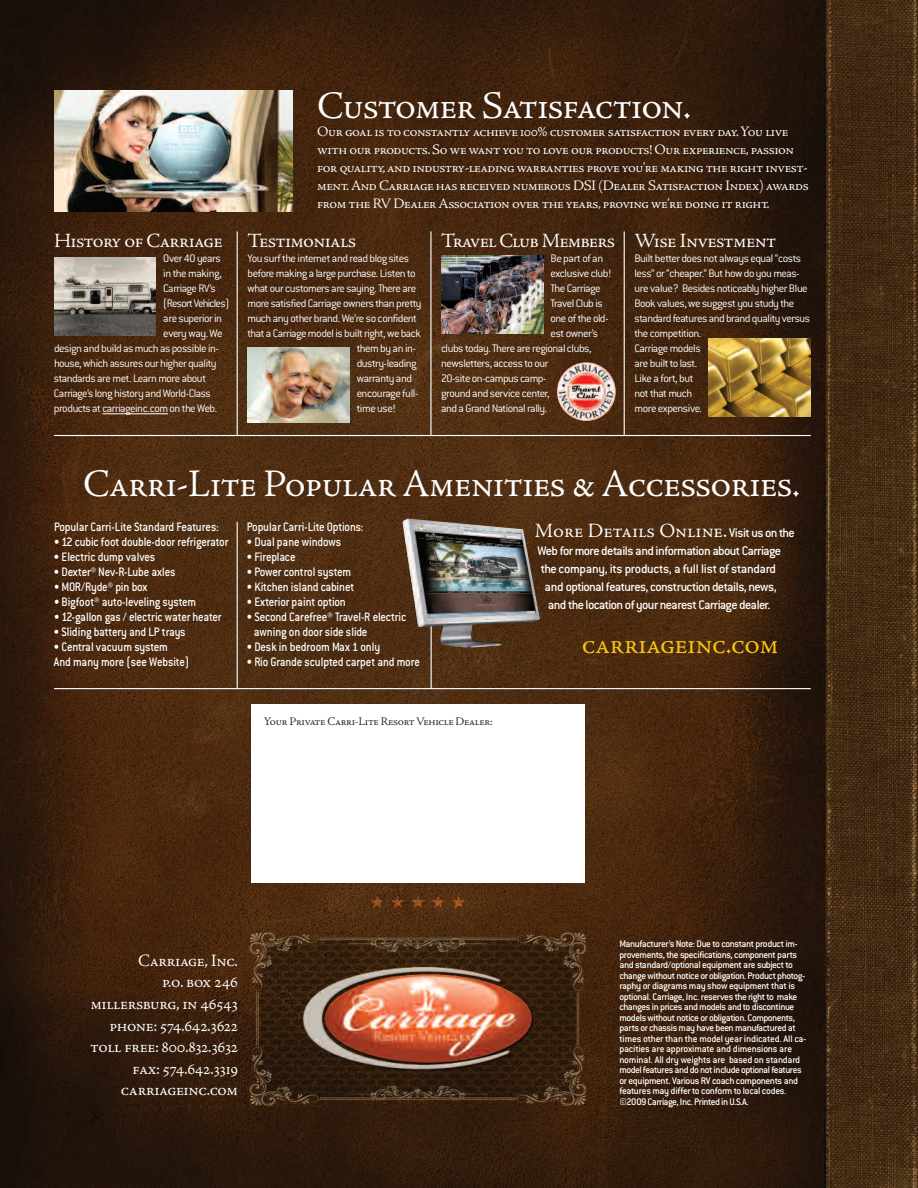
<style>
.page{position:relative;width:918px;height:1188px;background:#fff}
.page>*{position:absolute;margin:0;border:0;box-sizing:border-box;transform-origin:0 0}
.t1{font:40.5px "Adobe Jenson Regular SC";letter-spacing:-.025em;color:#fff}
.t2{font:30px "Adobe Jenson Regular SC";letter-spacing:-.015em;color:#f7c712}
.t3{font:21px "Adobe Jenson Regular SC";letter-spacing:-.03em;color:#fff}
.t4{font:21px "Adobe Jenson Regular SC";color:#fff}
.t5{font:18px/21.6px "Adobe Jenson Regular SC";letter-spacing:-.02em;color:#fff;text-align:right}
.t6{font:15px/18px "Adobe Jenson Regular SC";letter-spacing:-.03em;color:#fff}
.t7{font:500 13.65px/18px "Conduit ITC";letter-spacing:-.04em;color:#fff;text-align:center}
.t8{font:500 13.5px/15px "Conduit ITC";letter-spacing:-.015em;color:#fff;scale:.9 1}
.t9{font:300 12px/15px "Conduit ITC";letter-spacing:-.04em;color:#fff}
.t10{font:12px "Adobe Jenson Regular SC";letter-spacing:-.025em;color:#231f20}
.t11{font:300 12px "Conduit ITC";letter-spacing:-.065em;color:#fff}
.t12{font:500 10.5px/10.5px "Conduit ITC";letter-spacing:-.035em;color:#fff}
.s1{font-family:"Conduit ITC";font-weight:500;font-size:13.65px}
</style>
<div class="page">
<img style="left:0;top:0;width:918px;height:1188px">
<div style="left:251px;top:704px;width:334px;height:178px;background:#fff"></div>
<img style="left:54px;top:90px;width:238px;height:122px">
<hr style="left:102px;top:414px;width:66px;height:1px;background:#fff">
<hr style="left:237px;top:231px;width:1px;height:205px;background:#fff">
<hr style="left:430px;top:231px;width:2px;height:205px;background:#fff">
<hr style="left:54px;top:435px;width:757px;height:1px;background:#fff">
<hr style="left:237px;top:522px;width:1px;height:167px;background:#fff">
<hr style="left:431px;top:522px;width:1px;height:167px;background:#fff">
<hr style="left:54px;top:688px;width:757px;height:1px;background:#fff">
<hr style="left:624px;top:231px;width:1px;height:205px;background:#fff">
<img style="left:54px;top:257px;width:102px;height:78px">
<img style="left:247px;top:347px;width:102px;height:76px">
<img style="left:441px;top:255px;width:102px;height:79px">
<img style="left:709px;top:339px;width:102px;height:78px">
<img style="left:402px;top:518px;width:138px;height:130px">
<img style="left:557px;top:362px;width:59px;height:59px;border-radius:50%">
<h3 class="t3" style="left:54px;top:234px;width:170px">History of Carriage</h3>
<p class="t9" style="left:163px;top:253px;width:59px">Over40years</p>
<p class="t9" style="left:163px;top:268px;width:60px">inthemaking,</p>
<p class="t9" style="left:163px;top:283px;width:54px">CarriageRV’s</p>
<p class="t11" style="left:163px;top:300px;width:68px">(ResortVehicles)</p>
<p class="t9" style="left:163px;top:313px;width:60px">are superiorin</p>
<p class="t9" style="left:163px;top:328px;width:61px">every way. We</p>
<p class="t9" style="left:54px;top:343px;width:166px">design and build as muchas possible in-</p>
<p class="t9" style="left:54px;top:358px;width:164px">house, which assures our higher quality</p>
<p class="t9" style="left:54px;top:373px;width:154px">standards aremet. Learn more about</p>
<p class="t9" style="left:54px;top:388px;width:158px">Carriage’s long history and World-Class</p>
<p class="t9" style="left:54px;top:403px;width:165px">products at carriageinc.com on the Web.</p>
<h1 class="t1" style="left:317px;top:93px;width:375px">Customer Satisfaction.</h1>
<p class="t6" style="left:317px;top:124px;width:493px">Our goal is to constantly achieve 100% customer satisfaction every day.You live with our products.So we want you to love our products! Our experience, passion for quality,and industry-leading warranties prove you’re making the right invest&shy;ment. And Carriage has received numerous DSI (Dealer Satisfaction Index) awards from the RV Dealer Association over the years, proving we’re doing it right.</p>
<h3 class="t3" style="left:248px;top:234px;width:110px">Testimonials</h3>
<p class="t9" style="left:248px;top:253px;width:163px">You surf the internet and read blog sites</p>
<p class="t9" style="left:248px;top:268px;width:170px">before making a large purchase. Listen to</p>
<p class="t9" style="left:247px;top:283px;width:170px">what our customers are saying.There are</p>
<p class="t9" style="left:247px;top:298px;width:176px">more satisfied Carriage owners than pretty</p>
<p class="t9" style="left:248px;top:313px;width:171px">much any other brand. We’re so confident</p>
<p class="t9" style="left:248px;top:328px;width:175px">that a Carriage model is built right, we back</p>
<p class="t9" style="left:357px;top:343px;width:61px">themby anin-</p>
<p class="t9" style="left:357px;top:358px;width:62px">dustry-leading</p>
<p class="t9" style="left:357px;top:373px;width:57px">warranty and</p>
<p class="t9" style="left:357px;top:388px;width:63px">encourage full-</p>
<p class="t9" style="left:357px;top:403px;width:40px">time use!</p>
<h3 class="t3" style="left:441px;top:234px;width:176px">Travel Club Members</h3>
<p class="t9" style="left:551px;top:253px;width:54px">Be part of an</p>
<p class="t9" style="left:551px;top:268px;width:62px">exclusive club!</p>
<p class="t9" style="left:551px;top:283px;width:52px">The Carriage</p>
<p class="t9" style="left:551px;top:298px;width:54px">Travel Club is</p>
<p class="t9" style="left:551px;top:313px;width:59px">one ofthe old-</p>
<p class="t9" style="left:551px;top:328px;width:49px">est owner’s</p>
<p class="t9" style="left:441px;top:343px;width:152px">clubs today. There are regional clubs,</p>
<p class="t9" style="left:441px;top:358px;width:109px">newsletters, access to our</p>
<p class="t9" style="left:441px;top:373px;width:107px">20-site on-campus camp-</p>
<p class="t9" style="left:441px;top:388px;width:110px">ground and service center,</p>
<p class="t9" style="left:441px;top:403px;width:108px">and a Grand National rally.</p>
<h3 class="t3" style="left:634px;top:234px;width:143px">Wise Investment</h3>
<p class="t9" style="left:634px;top:253px;width:177px">Built better does not always equal“costs less” or “cheaper.” But how do you meas&shy;ure value? Besides noticeablyhigher Blue<br>Book values, we suggest you study the standard features andbrand qualityversus the competition.<br>Carriage models<br>are builtto last.<br>Like a fort, but<br>not that much<br>more expensive.</p>
<h1 class="t1" style="left:83px;top:471px;width:718px">Carri-Lite Popular Amenities &amp; Accessories.</h1>
<h3 class="t4" style="left:535px;top:523px;width:262px">More Details Online. <span class="s1">Visitus onthe</span></h3>
<p class="t7" style="left:538px;top:543px;width:245px">Web for more details and information about Carriage the company, its products, a full list of standard and optional features, construction details, news, and the location of your nearest Carriage dealer.</p>
<h2 class="t2" style="left:582px;top:634px;width:199px">carriageinc.com</h2>
<p class="t8" style="left:247px;top:521px;width:131px">Popular Carri-Lite Options:</p>
<p class="t8" style="left:247px;top:536px;width:107px">• Dual pane windows</p>
<p class="t8" style="left:247px;top:551px;width:56px">• Fireplace</p>
<p class="t8" style="left:247px;top:566px;width:118px">• Power control system</p>
<p class="t8" style="left:247px;top:581px;width:121px">• Kitchen island cabinet</p>
<p class="t8" style="left:247px;top:596px;width:112px">• Exterior paint option</p>
<p class="t8" style="left:254px;top:611px;width:171px;text-indent:-7px">• Second Carefree® Travel-R electric awning on door side slide</p>
<p class="t8" style="left:247px;top:641px;width:150px">• Desk in bedroom Max 1 only</p>
<p class="t8" style="left:247px;top:656px;width:194px">• Rio Grande sculpted carpet and more</p>
<p class="t8" style="left:54px;top:521px;width:185px">Popular Carri-Lite Standard Features:</p>
<p class="t8" style="left:54px;top:536px;width:195px">• 12 cubic foot double-door refrigerator</p>
<p class="t8" style="left:54px;top:551px;width:114px">• Electric dump valves</p>
<p class="t8" style="left:54px;top:566px;width:137px">• Dexter® Nev-R-Lube axles</p>
<p class="t8" style="left:54px;top:581px;width:105px">• MOR/Ryde® pin box</p>
<p class="t8" style="left:54px;top:596px;width:160px">• Bigfoot® auto-leveling system</p>
<p class="t8" style="left:54px;top:611px;width:188px">• 12-gallon gas / electric water heater</p>
<p class="t8" style="left:54px;top:626px;width:148px">• Sliding battery and LP trays</p>
<p class="t8" style="left:54px;top:641px;width:152px">• Central vacuum system<br>And many more (see Website)</p>
<p class="t10" style="left:264px;top:718px;width:230px">Your Private Carri-Lite ResortVehicle Dealer:</p>
<h3 class="t5" style="left:90px;top:951px;width:149px">Carriage, Inc.<br>p.o. box 246 millersburg, in 46543 phone: 574.642.3622 toll free: 800.832.3632 fax: 574.642.3319 carriageinc.com</h3>
<p class="t12" style="left:619px;top:940px;width:188px">Manufacturer’s Note: Due to constant product im&shy;provements, the specifications, component parts and standard/optional equipment are subject to change without notice or obligation. Product photog&shy;raphy or diagrams may show equipment that is optional. Carriage, Inc. reserves the right to make changes in prices and models and to discontinue models without notice or obligation. Components, parts or chassis may have been manufactured at times other than the model year indicated. All ca&shy;pacities are approximate and dimensions are nominal. All dry weights are based on standard modelfeaturesanddonotincludeoptionalfeatures or equipment. Various RV coach components and features may differ to conform to local codes. ©2009Carriage,Inc.PrintedinU.S.A.</p>
</div>
